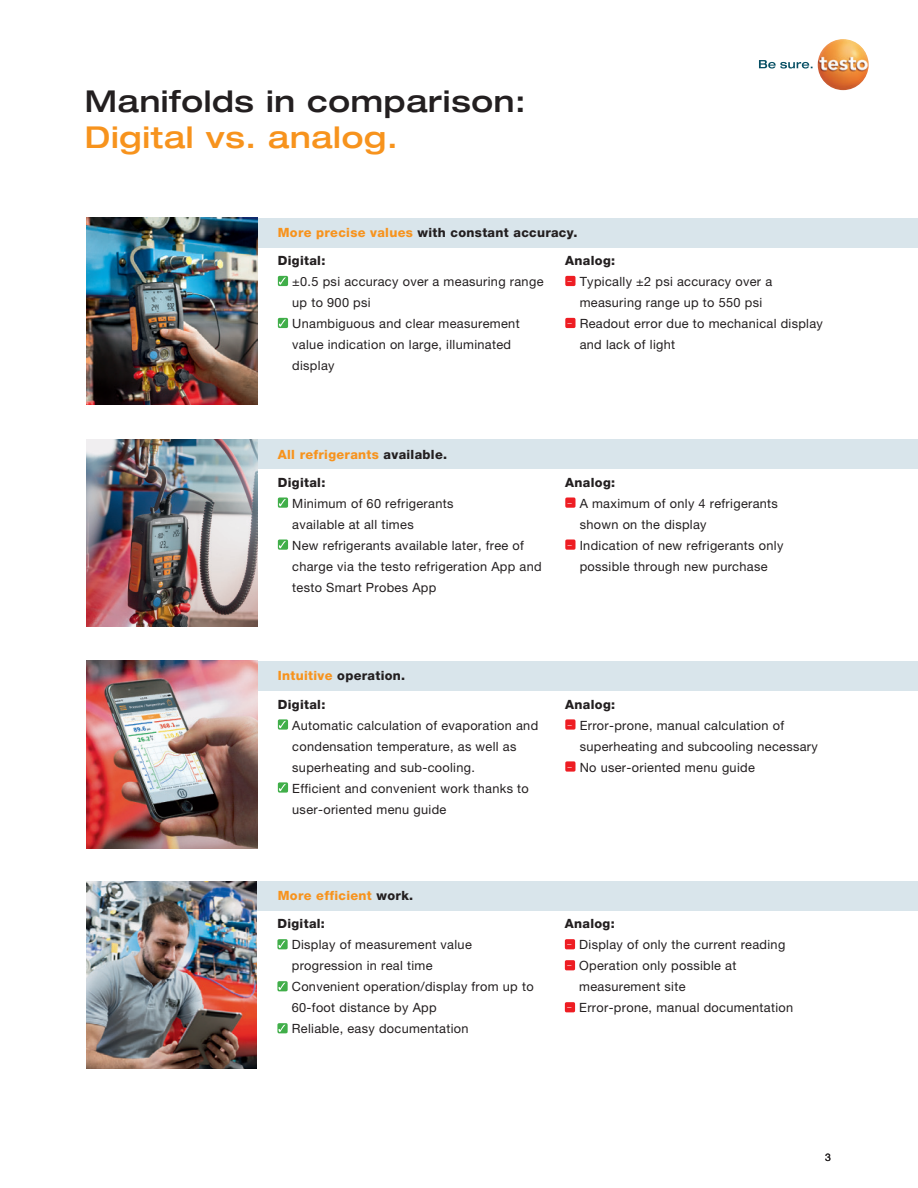
<style>
.page{position:relative;width:918px;height:1188px;background:#fff}
.page>*{position:absolute;margin:0;border:0;box-sizing:border-box;transform-origin:0 0}
.t1{font:500 expanded 30px "Helvetica Neue LT Com";letter-spacing:.025em;color:#231f20}
.t2{font:500 expanded 30px "Helvetica Neue LT Com";letter-spacing:.025em;color:#f7931d}
.t3{font:12.75px/21px "Helvetica Neue LTW1 G";letter-spacing:.025em;color:#231f20}
.t4{font:800 12.75px "Helvetica Neue LTW1 G";letter-spacing:.025em;color:#231f20}
.t5{font:800 12.75px "Helvetica Neue LTW1 G";letter-spacing:.025em;color:#f7931d}
.t6{font:10.5px "Helvetica Neue LTW1 G";color:#231f20}
.s1{color:#f7931d}
.s2{color:#231f20}
</style>
<div class="page">
<div style="left:87px;top:218px;width:831px;height:29px;background:#d9e5eb"></div>
<img style="left:87px;top:218px;width:170px;height:187px">
<div style="left:87px;top:439px;width:831px;height:30px;background:#d9e5eb"></div>
<img style="left:87px;top:439px;width:170px;height:187px">
<div style="left:87px;top:661px;width:831px;height:30px;background:#d9e5eb"></div>
<img style="left:87px;top:661px;width:170px;height:187px">
<div style="left:87px;top:881px;width:831px;height:30px;background:#d9e5eb"></div>
<img style="left:87px;top:881px;width:170px;height:187px">
<svg style="left:759px;top:60px;width:54px;height:9px"></svg>
<img style="left:818px;top:39px;width:51px;height:51px;border-radius:25px">
<div style="left:278px;top:276px;width:10px;height:10px;background:#40ae49;border-radius:2px"></div>
<svg style="left:279px;top:277px;width:7px;height:8px"></svg>
<div style="left:278px;top:318px;width:10px;height:10px;background:#40ae49;border-radius:2px"></div>
<svg style="left:279px;top:319px;width:7px;height:8px"></svg>
<div style="left:565px;top:276px;width:11px;height:10px;background:#ee1d23;border-radius:2px"></div>
<div style="left:565px;top:318px;width:11px;height:10px;background:#ee1d23;border-radius:2px"></div>
<div style="left:278px;top:498px;width:10px;height:10px;background:#40ae49;border-radius:2px"></div>
<svg style="left:279px;top:499px;width:7px;height:7px"></svg>
<div style="left:278px;top:540px;width:10px;height:10px;background:#40ae49;border-radius:2px"></div>
<svg style="left:279px;top:541px;width:7px;height:7px"></svg>
<div style="left:565px;top:498px;width:11px;height:10px;background:#ee1d23;border-radius:2px"></div>
<div style="left:565px;top:540px;width:11px;height:10px;background:#ee1d23;border-radius:2px"></div>
<div style="left:278px;top:719px;width:10px;height:11px;background:#40ae49;border-radius:2px"></div>
<svg style="left:279px;top:721px;width:7px;height:7px"></svg>
<div style="left:278px;top:782px;width:10px;height:11px;background:#40ae49;border-radius:2px"></div>
<svg style="left:279px;top:784px;width:7px;height:7px"></svg>
<div style="left:565px;top:719px;width:11px;height:11px;background:#ee1d23;border-radius:2px"></div>
<div style="left:565px;top:761px;width:11px;height:11px;background:#ee1d23;border-radius:2px"></div>
<div style="left:277px;top:939px;width:11px;height:10px;background:#40ae49;border-radius:2px"></div>
<svg style="left:278px;top:941px;width:7px;height:7px"></svg>
<div style="left:277px;top:981px;width:11px;height:10px;background:#40ae49;border-radius:2px"></div>
<svg style="left:278px;top:983px;width:7px;height:7px"></svg>
<div style="left:277px;top:1023px;width:11px;height:10px;background:#40ae49;border-radius:2px"></div>
<svg style="left:278px;top:1025px;width:7px;height:7px"></svg>
<div style="left:565px;top:939px;width:10px;height:10px;background:#ee1d23;border-radius:2px"></div>
<div style="left:565px;top:960px;width:10px;height:10px;background:#ee1d23;border-radius:2px"></div>
<div style="left:565px;top:1002px;width:10px;height:10px;background:#ee1d23;border-radius:2px"></div>
<h1 class="t1" style="left:85px;top:82px;width:443px">Manifolds in comparison:</h1>
<h1 class="t2" style="left:85px;top:118px;width:314px">Digital vs. analog.</h1>
<p class="t4" style="left:278px;top:225px;width:301px"><span class="s1">More precise values</span> with constant accuracy.</p>
<p class="t4" style="left:278px;top:253px;width:49px">Digital:</p>
<p class="t3" style="left:292px;top:271px;width:253px">±0.5 psi accuracy over a measuring range up to 900 psi<br>Unambiguous and clear measurement value indication on large, illuminated display</p>
<p class="t4" style="left:565px;top:253px;width:51px">Analog:</p>
<p class="t3" style="left:567px;top:271px;width:207px;text-align:center"><sup>–</sup> Typically ±2 psi accuracy over a measuring range up to 550 psi</p>
<p class="t3" style="left:580px;top:313px;width:245px;text-indent:-13px"><sup>–</sup> Readout error due to mechanical display and lack of light</p>
<p class="t5" style="left:278px;top:447px;width:171px">All refrigerants <span class="s2">available.</span></p>
<p class="t4" style="left:278px;top:475px;width:49px">Digital:</p>
<p class="t3" style="left:292px;top:493px;width:251px">Minimum of 60 refrigerants<br>available at all times<br>New refrigerants available later, free of charge via the testo refrigeration App and testo Smart Probes App</p>
<p class="t4" style="left:565px;top:475px;width:51px">Analog:</p>
<p class="t3" style="left:580px;top:493px;width:200px;text-indent:-13px"><sup>–</sup> A maximum of only 4 refrigerants shown on the display</p>
<p class="t3" style="left:567px;top:535px;width:218px;text-align:center"><sup>–</sup> Indication of new refrigerants only possible through new purchase</p>
<p class="t4" style="left:278px;top:668px;width:129px"><span class="s1">Intuitive</span> operation.</p>
<p class="t4" style="left:278px;top:696px;width:49px">Digital:</p>
<p class="t3" style="left:292px;top:714px;width:247px">Automatic calculation of evaporation and condensation temperature, as well as superheating and sub-cooling.<br>Efficient and convenient work thanks to user-oriented menu guide</p>
<p class="t4" style="left:565px;top:696px;width:51px">Analog:</p>
<p class="t3" style="left:580px;top:714px;width:240px;text-indent:-13px"><sup>–</sup> Error-prone, manual calculation of superheating and subcooling necessary</p>
<p class="t3" style="left:567px;top:756px;width:189px"><sup>–</sup> No user-oriented menu guide</p>
<p class="t5" style="left:278px;top:888px;width:137px">More efficient <span class="s2">work.</span></p>
<p class="t4" style="left:277px;top:916px;width:49px">Digital:</p>
<p class="t3" style="left:292px;top:934px;width:243px">Display of measurement value progression in real time<br>Convenient operation/display from up to<br>60-foot distance by App<br>Reliable, easy documentation</p>
<p class="t4" style="left:565px;top:916px;width:51px">Analog:</p>
<p class="t3" style="left:567px;top:934px;width:220px"><sup>–</sup> Display of only the current reading</p>
<p class="t3" style="left:579px;top:955px;width:159px;text-indent:-13px"><sup>–</sup> Operation only possible at measurement site</p>
<p class="t3" style="left:567px;top:997px;width:228px"><sup>–</sup> Error-prone, manual documentation</p>
<p class="t6" style="left:825px;top:1150px;width:7px">3</p>
</div>
